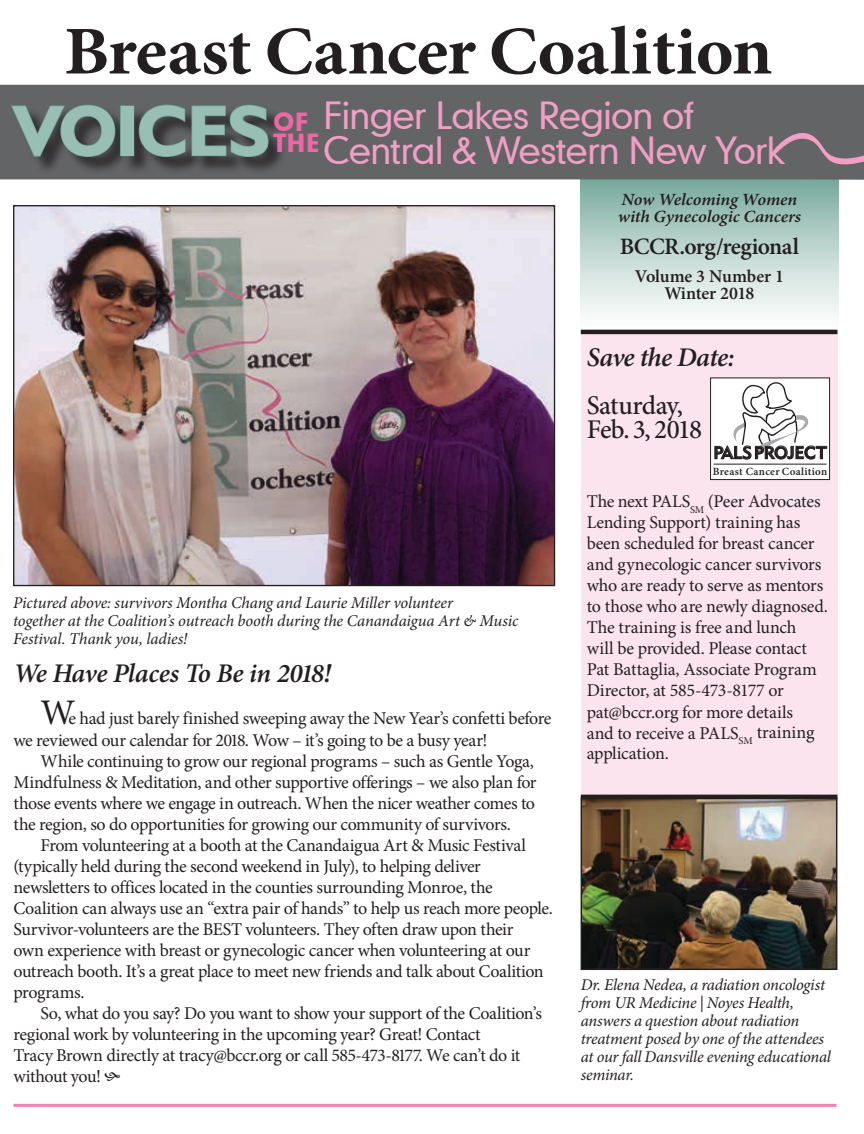
<style>
.page{position:relative;width:864px;height:1134px;background:#fff}
.page>*{position:absolute;margin:0;border:0;box-sizing:border-box;transform-origin:0 0}
.t1{font:700 72px "Humanist 521 BT";letter-spacing:-.02em;color:#99bfb5}
.t2{font:700 68.4px "Minion Pro";letter-spacing:-.005em;color:#231f20;scale:1.05 1}
.t3{font:36px/34.5px "Geometric 706 BT Medium B";letter-spacing:-.035em;color:#f29fc5}
.t4{font:italic 600 27px "Minion Pro";letter-spacing:-.025em;color:#231f20}
.t5{font:500 27px/24px "Minion Pro";letter-spacing:-.03em;color:#231f20}
.t6{font:24px/21px "Geometric 706 BT Black B";color:#f067a6}
.t7{font:600 23.55px "Minion Pro";letter-spacing:-.025em;color:#231f20}
.t8{font:18px/21px "Minion Pro";letter-spacing:-.02em;color:#231f20}
.t9{font:600 18px/16.5px "Minion Pro";letter-spacing:-.01em;color:#231f20;text-align:center}
.t10{font:17.4px "Geometric 415 BT Medium A";letter-spacing:-.01em;color:#231f20}
.t11{font:italic 600 17.1px/16.5px "Minion Pro";letter-spacing:-.01em;color:#231f20;scale:1.05 1}
.t12{font:italic 16.5px/18px "Minion Pro";letter-spacing:-.015em;color:#231f20}
.t13{font:600 10.95px "Minion Pro";letter-spacing:.03em;color:#231f20}
.s1{font-size:36px}
</style>
<div class="page">
<div style="left:581px;top:171px;width:257px;height:165px;background:linear-gradient(to bottom,#76aa9d,#fff)"></div>
<div style="left:0;top:85px;width:864px;height:95px;background:#636466"></div>
<div style="left:14px;top:107px;width:273px;height:68px;background:#231f20;opacity:.75"></div>
<svg style="left:10px;top:104px;width:106px;height:54px;background:#535959"></svg>
<div style="left:120px;top:106px;width:14px;height:50px;border:2px solid #6ca396"></div>
<svg style="left:138px;top:104px;width:131px;height:54px;background:#515958"></svg>
<svg style="left:770px;top:126px;width:94px;height:60px;background:#767377"></svg>
<hr style="left:14px;top:1104px;width:822px;height:3px;background:#ef81b3">
<div style="left:581px;top:332px;width:256px;height:491px;background:#fce4ee"></div>
<hr style="left:581px;top:330px;width:256px;height:4px;background:#231f20">
<div style="left:711px;top:378px;width:119px;height:102px;background:#fff"></div>
<div style="left:710px;top:378px;width:120px;height:102px;border:1px solid #231f20"></div>
<hr style="left:714px;top:464px;width:113px;height:1px;background:#231f20">
<svg style="left:714px;top:382px;width:114px;height:78px"></svg>
<img style="left:15px;top:207px;width:538px;height:377px">
<img style="left:584px;top:801px;width:250px;height:166px">
<div style="left:581px;top:798px;width:256px;height:172px;border:2px solid #231f20"></div>
<hr style="left:581px;top:795px;width:256px;height:4px;background:#231f20">
<h2 class="t2" style="left:64px;top:3px;width:676px">Breast Cancer Coalition</h2>
<h1 class="t1" style="left:14px;top:86px;width:258px">VOICES</h1>
<h3 class="t6" style="left:273px;top:110px;width:48px">OF<br>THE</h3>
<h3 class="t3" style="left:323px;top:98px;width:464px">Finger Lakes Region of<br>Central &amp; Western New York</h3>
<p class="t11" style="left:618px;top:191px;width:176px">Now Welcoming Women with Gynecologic Cancers</p>
<h3 class="t7" style="left:620px;top:231px;width:181px">BCCR.org/regional</h3>
<p class="t9" style="left:635px;top:268px;width:150px">Volume 3 Number 1<br>Winter 2018</p>
<h3 class="t4" style="left:587px;top:339px;width:149px">Save the Date:</h3>
<p class="t12" style="left:13px;top:594px;width:507px">Pictured above: survivors Montha Chang and Laurie Miller volunteer<br>together at the Coalition’s outreach booth during the Canandaigua Art &amp; Music<br>Festival. Thank you, ladies!</p>
<h3 class="t4" style="left:14px;top:654px;width:319px">We Have Places To Be in 2018!</h3>
<p class="t8" style="left:14px;top:708px;width:540px;text-indent:27px"><span class="s1">W</span>e had just barely finished sweeping away the New Year’s confetti before we reviewed our calendar for 2018. Wow – it’s going to be a busy year!</p>
<p class="t8" style="left:14px;top:750px;width:525px;text-indent:27px">While continuing to grow our regional programs – such as Gentle Yoga, Mindfulness &amp; Meditation, and other supportive offerings – we also plan for those events where we engage in outreach. When the nicer weather comes to the region, so do opportunities for growing our community of survivors.</p>
<p class="t8" style="left:14px;top:834px;width:541px;text-indent:27px">From volunteering at a booth at the Canandaigua Art &amp; Music Festival (typically held during the second weekend in July), to helping deliver newsletters to offices located in the counties surrounding Monroe, the Coalition can always use an “extra pair of hands” to help us reach more people.<br>Survivor-volunteers are the BEST volunteers. They often draw upon their<br>own experience with breast or gynecologic cancer when volunteering at our outreach booth. It’s a great place to meet new friends and talk about Coalition programs.</p>
<p class="t8" style="left:14px;top:1002px;width:530px;text-indent:27px">So, what do you say? Do you want to show your support of the Coalition’s regional work by volunteering in the upcoming year? Great! Contact<br>Tracy Brown directly at tracy@bccr.org or call 585-473-8177. We can’t do it without you!</p>
<h3 class="t5" style="left:587px;top:393px;width:117px">Saturday,<br>Feb. 3, 2018</h3>
<p class="t10" style="left:713px;top:442px;width:115px">PALS PROJECT</p>
<p class="t13" style="left:713px;top:464px;width:116px">Breast Cancer Coalition</p>
<p class="t8" style="left:587px;top:491px;width:243px">The next PALS<sub>SM</sub> (Peer Advocates<br>Lending Support) training has been scheduled for breast cancer and gynecologic cancer survivors who are ready to serve as mentors to those who are newly diagnosed.<br>The training is free and lunch<br>will be provided. Please contact<br>Pat Battaglia, Associate Program<br>Director, at 585-473-8177 or pat@bccr.org for more details<br>and to receive a PALS<sub>SM</sub> training application.</p>
<p class="t12" style="left:581px;top:976px;width:252px">Dr. Elena Nedea, a radiation oncologist from UR Medicine | Noyes Health, answers a question about radiation treatment posed by one of the attendees at our fall Dansville evening educational seminar.</p>
</div>
